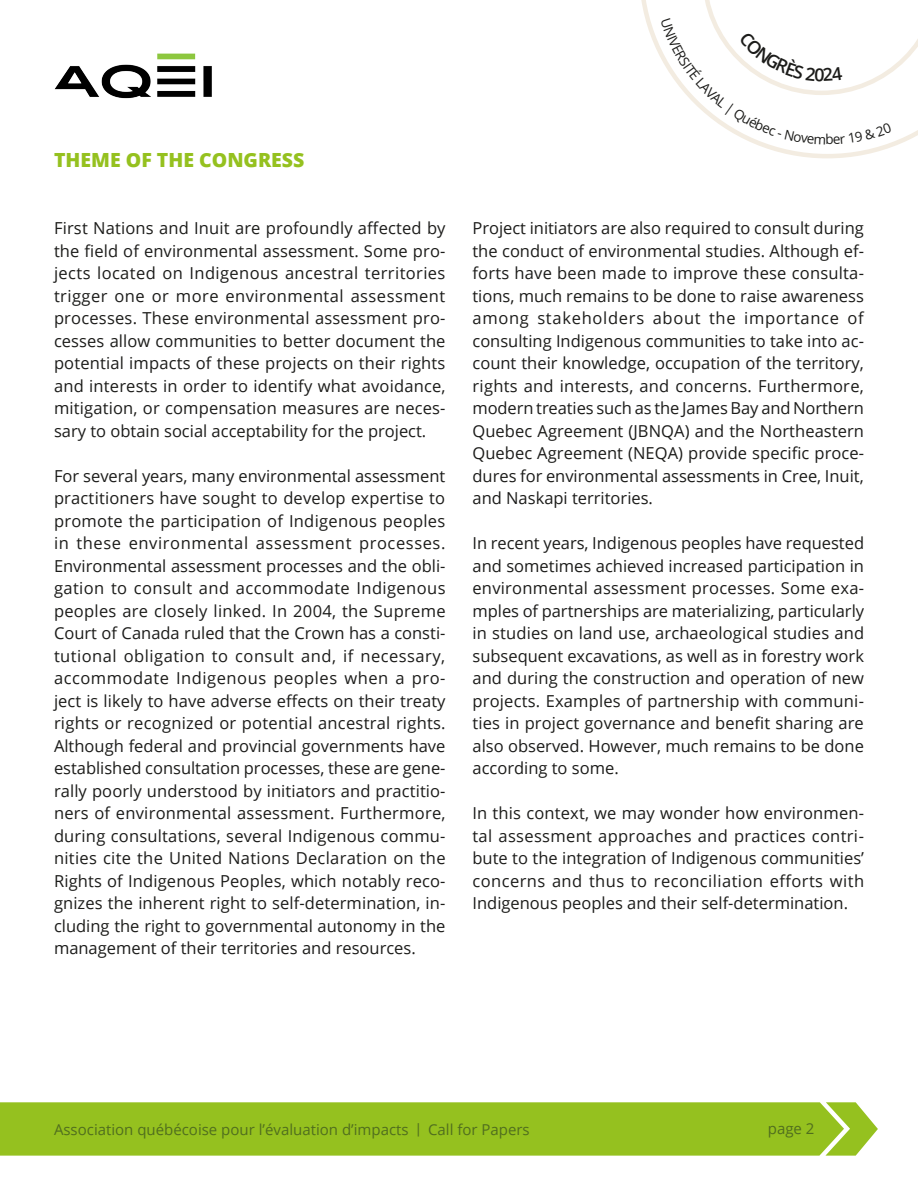
<style>
.page{position:relative;width:918px;height:1188px;background:#fff}
.page>*{position:absolute;margin:0;border:0;box-sizing:border-box;transform-origin:0 0}
.Titres{font:800 19.5px "Open Sans";color:#95c11f}
.Texte{font:16.5px/22.5px "Open Sans";color:#1c1c1a;text-align:justify}
.t1{font:15px "Open Sans";color:#506e1e}
.s1{font-family:"Poppins";font-weight:300}
</style>
<div class="page">
<svg style="left:641px;top:0;width:258px;height:158px"></svg>
<img style="left:55px;top:54px;width:157px;height:45px">
<div style="left:0;top:1102px;width:825px;height:54px;background:#95c11f"></div>
<svg style="left:825px;top:1102px;width:53px;height:54px"></svg>
<svg style="left:661px;top:0;width:257px;height:144px"></svg>
<p class="Titres" style="left:54px;top:146px;width:252px">THEME OF THE CONGRESS</p>
<p class="Texte" style="left:54px;top:216px;width:393px">First Nations and Inuit are profoundly affected by the field of environmental assessment. Some pro&shy;jects located on Indigenous ancestral territories trigger one or more environmental assessment processes. These environmental assessment pro&shy;cesses allow communities to better document the potential impacts of these projects on their rights and interests in order to identify what avoidance, mitigation, or compensation measures are neces&shy;sary to obtain social acceptability for the project.</p>
<p class="Texte" style="left:54px;top:464px;width:393px">For several years, many environmental assessment practitioners have sought to develop expertise to promote the participation of Indigenous peoples in these environmental assessment processes.<br>Environmental assessment processes and the obli&shy;gation to consult and accommodate Indigenous peoples are closely linked. In 2004, the Supreme Court of Canada ruled that the Crown has a consti&shy;tutional obligation to consult and, if necessary, accommodate Indigenous peoples when a pro&shy;ject is likely to have adverse effects on their treaty rights or recognized or potential ancestral rights.<br>Although federal and provincial governments have established consultation processes, these are gene&shy;rally poorly understood by initiators and practitio&shy;ners of environmental assessment. Furthermore, during consultations, several Indigenous commu&shy;nities cite the United Nations Declaration on the Rights of Indigenous Peoples, which notably reco&shy;gnizes the inherent right to self-determination, in&shy;cluding the right to governmental autonomy in the management of their territories and resources.</p>
<p class="Texte" style="left:472px;top:216px;width:393px">Project initiators are also required to consult during the conduct of environmental studies. Although ef&shy;forts have been made to improve these consulta&shy;tions, much remains to be done to raise awareness among stakeholders about the importance of consulting Indigenous communities to take into ac&shy;count their knowledge, occupation of the territory, rights and interests, and concerns. Furthermore, modern treaties such as the James Bay and Northern Quebec Agreement (JBNQA) and the Northeastern Quebec Agreement (NEQA) provide specific proce&shy;dures for environmental assessments in Cree, Inuit, and Naskapi territories.</p>
<p class="Texte" style="left:472px;top:531px;width:393px">In recent years, Indigenous peoples have requested and sometimes achieved increased participation in environmental assessment processes. Some exa&shy;mples of partnerships are materializing, particularly in studies on land use, archaeological studies and subsequent excavations, as well as in forestry work and during the construction and operation of new projects. Examples of partnership with communi&shy;ties in project governance and benefit sharing are also observed. However, much remains to be done according to some.</p>
<p class="Texte" style="left:472px;top:801px;width:393px">In this context, we may wonder how environmen&shy;tal assessment approaches and practices contri&shy;bute to the integration of Indigenous communities’ concerns and thus to reconciliation efforts with Indigenous peoples and their self-determination.</p>
<p class="t1" style="left:54px;top:1119px;width:477px">Association québécoise pour l’évaluation d’impacts <span class="s1">|</span> Call for Papers</p>
<p class="t1" style="left:768px;top:1118px;width:48px">page 2</p>
</div>
